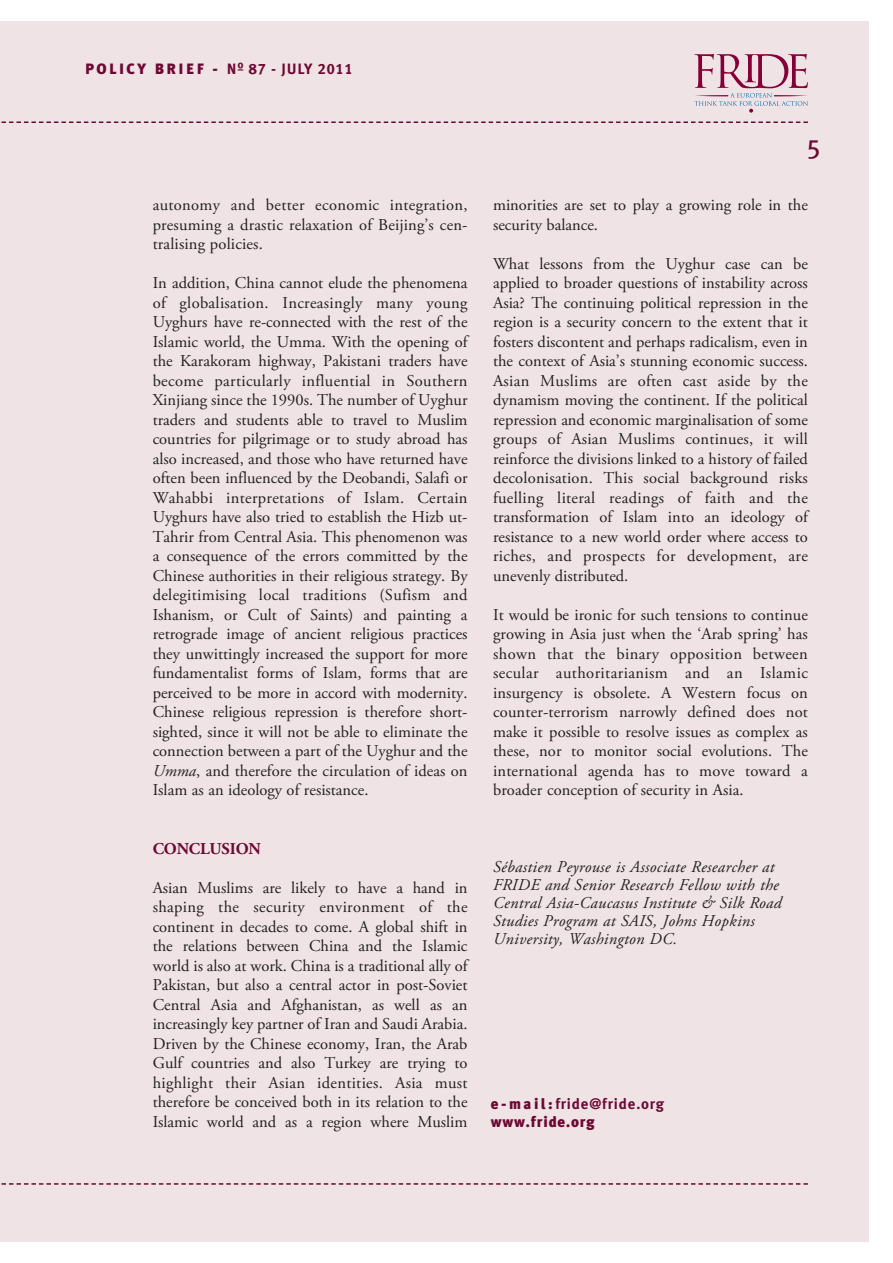
<style>
.page{position:relative;width:893px;height:1263px;background:#fff}
.page>*{position:absolute;margin:0;border:0;box-sizing:border-box;transform-origin:0 0}
.t1{font:27px "Meta Plus Book Caps";color:#6c0932}
.t2{font:16.5px/19.5px "Adobe Garamond Pro";color:#231f20;text-align:justify}
.t3{font:italic 16.5px/18px "Adobe Garamond Pro";letter-spacing:.02em;color:#231f20}
.t4{font:700 16.5px "Adobe Garamond Pro";letter-spacing:-.01em;color:#6c0932}
.t5{font:900 15px/18px "Meta Plus";letter-spacing:.055em;color:#6c0932}
.t6{font:15px "Meta Plus Bold Caps";letter-spacing:.055em;color:#6c0932}
.s1{font-family:"Meta Plus";font-weight:900}
.s2{font-style:italic}
.s3{font-weight:700}
</style>
<div class="page">
<div style="left:0;top:22px;width:869px;height:1220px;background:#efe3e5"></div>
<svg style="left:694px;top:54px;width:114px;height:58px"></svg>
<svg style="left:1px;top:121px;width:807px;height:2px"></svg>
<svg style="left:1px;top:1183px;width:807px;height:2px"></svg>
<p class="t6" style="left:85px;top:60px;width:269px"><span class="s1">POLICY BRIEF -</span> Nº 87 - JULY 2011</p>
<p class="t2" style="left:153px;top:196px;width:316px">autonomy and better economic integration, presuming a drastic relaxation of Beijing’s cen&shy;tralising policies.</p>
<p class="t2" style="left:153px;top:274px;width:316px">In addition, China cannot elude the phenomena of globalisation. Increasingly many young Uyghurs have re-connected with the rest of the Islamic world, the Umma. With the opening of the Karakoram highway, Pakistani traders have become particularly influential in Southern Xinjiang since the 1990s. The number of Uyghur traders and students able to travel to Muslim countries for pilgrimage or to study abroad has also increased, and those who have returned have often been influenced by the Deobandi, Salafi or Wahabbi interpretations of Islam. Certain Uyghurs have also tried to establish the Hizb ut-Tahrir from Central Asia. This phenomenon was a consequence of the errors committed by the Chinese authorities in their religious strategy. By delegitimising local traditions (Sufism and Ishanism, or Cult of Saints) and painting a retrograde image of ancient religious practices they unwittingly increased the support for more fundamentalist forms of Islam, forms that are perceived to be more in accord with modernity.<br>Chinese religious repression is therefore short&shy;sighted, since it will not be able to eliminate the connection between a part of the Uyghur and the <span class="s2">Umma</span>, and therefore the circulation of ideas on Islam as an ideology of resistance.</p>
<p class="t4" style="left:153px;top:842px;width:110px">CONCLUSION</p>
<p class="t2" style="left:153px;top:879px;width:316px">Asian Muslims are likely to have a hand in shaping the security environment of the continent in decades to come. A global shift in the relations between China and the Islamic world is also at work. China is a traditional ally of Pakistan, but also a central actor in post-Soviet Central Asia and Afghanistan, as well as an increasingly key partner of Iran and Saudi Arabia.<br>Driven by the Chinese economy, Iran, the Arab Gulf countries and also Turkey are trying to highlight their Asian identities. Asia must therefore be conceived both in its relation to the Islamic world and as a region where Muslim</p>
<h1 class="t1" style="left:806px;top:133px;width:16px">5</h1>
<p class="t2" style="left:493px;top:196px;width:316px">minorities are set to play a growing role in the security balance.</p>
<p class="t2" style="left:493px;top:255px;width:316px">What lessons from the Uyghur case can be applied to broader questions of instability across Asia? The continuing political repression in the region is a security concern to the extent that it fosters discontent and perhaps radicalism, even in the context of Asia’s stunning economic success.<br>Asian Muslims are often cast aside by the dynamism moving the continent. If the political repression and economic marginalisation of some groups of Asian Muslims continues, it will reinforce the divisions linked to a history of failed decolonisation. This social background risks fuelling literal readings of faith and the transformation of Islam into an ideology of resistance to a new world order where access to riches, and prospects for development, are unevenly distributed.</p>
<p class="t2" style="left:493px;top:606px;width:316px">It would be ironic for such tensions to continue growing in Asia just when the ‘Arab spring’ has shown that the binary opposition between secular authoritarianism and an Islamic insurgency is obsolete. A Western focus on counter-terrorism narrowly defined does not make it possible to resolve issues as complex as these, nor to monitor social evolutions. The international agenda has to move toward a broader conception of security in Asia.</p>
<p class="t3" style="left:493px;top:859px;width:290px">Sébastien Peyrouse is Associate Researcher at FRIDE and Senior Research Fellow with the Central Asia-Caucasus Institute &amp; Silk Road Studies Program at SAIS, Johns Hopkins University, Washington DC.</p>
<p class="t5" style="left:491px;top:1095px;width:175px">e - m a i l : <span class="s3">fride@fride.org </span>www.fride.org</p>
</div>
